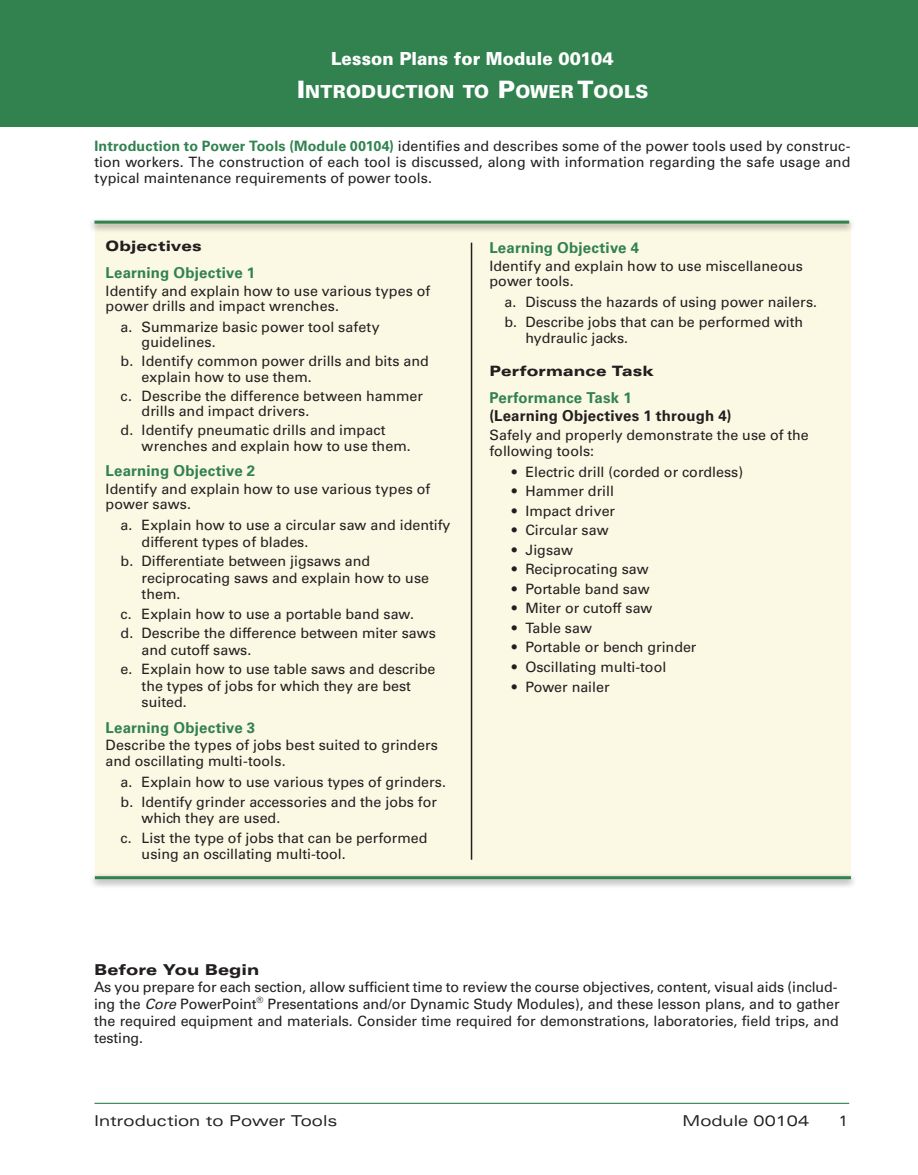
<style>
.page{position:relative;width:918px;height:1175px;background:#fff}
.page>*{position:absolute;margin:0;border:0;box-sizing:border-box;transform-origin:0 0}
.CF_LP_SUPTTL{font:900 18px "Univers LT Std";color:#fff;scale:.94 1}
.CF_LP_TTL{font:900 18px "Univers LT Std";letter-spacing:.015em;color:#fff}
.CF_LP_OBJ_NUM{font:700 15px "Univers LT Std";letter-spacing:.01em;color:#31824f}
.CF_LP_PT_NUM{font:700 15px/18px "Univers LT Std";letter-spacing:.01em;color:#231f20}
.t1{font:expanded 15px "Univers LT Std";color:#231f20}
.CF_LP_FIRST{font:900 expanded 15px "Univers LT Std";color:#231f20}
.t2{font:15px "Univers LT Std";color:#231f20}
.CF_LP_OBJ_BL{font:14.25px/16.5px "Univers LT Std";color:#231f20}
.CF_LP_FIRST-2{font:14.25px/17px "Univers LT Std";letter-spacing:-.005em;color:#231f20;text-align:justify}
.Learning_Objective_Q{font:14.25px/15.8px "Univers LT Std";letter-spacing:.005em;color:#231f20}
.CF_LP_PT_SUPTTL{font:900 expanded 14.25px "Univers LT Std";letter-spacing:.005em;color:#231f20}
.CF_LP_OBJ_SUPTTL{font:900 expanded 14.25px "Univers LT Std";letter-spacing:.01em;color:#231f20}
.s1{font-size:24px}
.s2{font-weight:700;color:#31824f}
.s3{color:#31824f}
.s4{font-style:italic}
</style>
<div class="page">
<hr style="left:94px;top:1102px;width:755px;height:1px;background:#31824f">
<div style="left:0;top:0;width:918px;height:126px;background:#31824f"></div>
<div style="left:95px;top:222px;width:755px;height:655px;background:#fbf8e3"></div>
<div style="left:89px;top:872px;width:768px;height:16px;background:#231f20;opacity:.6"></div>
<hr style="left:95px;top:876px;width:756px;height:3px;background:#31824f">
<div style="left:88px;top:217px;width:767px;height:16px;background:#231f20;opacity:.6"></div>
<hr style="left:94px;top:221px;width:755px;height:3px;background:#31824f">
<hr style="left:471px;top:242px;width:1px;height:617px;background:#231f20">
<p class="CF_LP_SUPTTL" style="left:331px;top:47px;width:302px">Lesson Plans for Module 00104</p>
<p class="CF_LP_TTL" style="left:297px;top:80px;width:353px"><span class="s1">I</span>NTRODUCTION TO <span class="s1">P</span>OWER <span class="s1">T</span>OOLS</p>
<p class="CF_LP_FIRST-2" style="left:94px;top:138px;width:758px;line-height:15.8px"><span class="s2">Introduction to Power Tools (Module 00104)</span> identifies and describes some of the power tools used by construc&shy;tion workers. The construction of each tool is discussed, along with information regarding the safe usage and typical maintenance requirements of power tools.</p>
<p class="CF_LP_OBJ_SUPTTL" style="left:106px;top:238px;width:97px">Objectives</p>
<p class="CF_LP_OBJ_NUM" style="left:106px;top:264px;width:151px">Learning Objective 1</p>
<p class="Learning_Objective_Q" style="left:106px;top:283px;width:326px">Identify and explain how to use various types of power drills and impact wrenches.</p>
<p class="CF_LP_OBJ_BL" style="left:142px;top:319px;width:240px;line-height:15.8px;text-indent:-21px">a. Summarize basic power tool safety guidelines.</p>
<p class="CF_LP_OBJ_BL" style="left:142px;top:353px;width:289px;line-height:15.8px;text-indent:-21px">b. Identify common power drills and bits and explain how to use them.</p>
<p class="CF_LP_OBJ_BL" style="left:142px;top:388px;width:283px;line-height:15.8px;text-indent:-21px">c. Describe the difference between hammer drills and impact drivers.</p>
<p class="CF_LP_OBJ_BL" style="left:142px;top:422px;width:271px;line-height:15.8px;text-indent:-21px">d. Identify pneumatic drills and impact wrenches and explain how to use them.</p>
<p class="CF_LP_OBJ_NUM" style="left:106px;top:462px;width:151px">Learning Objective 2</p>
<p class="Learning_Objective_Q" style="left:106px;top:481px;width:326px">Identify and explain how to use various types of power saws.</p>
<p class="CF_LP_OBJ_BL" style="left:142px;top:517px;width:310px;text-indent:-21px">a. Explain how to use a circular saw and identify different types of blades.</p>
<p class="CF_LP_OBJ_BL" style="left:142px;top:553px;width:289px;text-indent:-21px">b. Differentiate between jigsaws and reciprocating saws and explain how to use them.</p>
<p class="CF_LP_OBJ_BL" style="left:121px;top:605px;width:295px">c. Explain how to use a portable band saw.</p>
<p class="CF_LP_OBJ_BL" style="left:142px;top:625px;width:296px;text-indent:-21px">d. Describe the difference between miter saws and cutoff saws.</p>
<p class="CF_LP_OBJ_BL" style="left:142px;top:661px;width:295px;text-indent:-21px">e. Explain how to use table saws and describe the types of jobs for which they are best suited.</p>
<p class="CF_LP_OBJ_NUM" style="left:106px;top:719px;width:151px">Learning Objective 3</p>
<p class="Learning_Objective_Q" style="left:106px;top:737px;width:334px">Describe the types of jobs best suited to grinders and oscillating multi-tools.</p>
<p class="CF_LP_OBJ_BL" style="left:121px;top:773px;width:327px">a. Explain how to use various types of grinders.</p>
<p class="CF_LP_OBJ_BL" style="left:142px;top:793px;width:297px;text-indent:-21px">b. Identify grinder accessories and the jobs for which they are used.</p>
<p class="CF_LP_OBJ_BL" style="left:142px;top:829px;width:287px;text-indent:-21px">c. List the type of jobs that can be performed using an oscillating multi-tool.</p>
<p class="CF_LP_OBJ_NUM" style="left:489px;top:239px;width:151px">Learning Objective 4</p>
<p class="Learning_Objective_Q" style="left:489px;top:258px;width:315px">Identify and explain how to use miscellaneous power tools.</p>
<p class="CF_LP_OBJ_BL" style="left:504px;top:294px;width:314px">a. Discuss the hazards of using power nailers.</p>
<p class="CF_LP_OBJ_BL" style="left:525px;top:313px;width:279px;text-indent:-21px">b. Describe jobs that can be performed with hydraulic jacks.</p>
<p class="CF_LP_PT_SUPTTL" style="left:489px;top:363px;width:166px">Performance Task</p>
<p class="CF_LP_PT_NUM" style="left:489px;top:389px;width:244px"><span class="s3">Performance Task 1<br></span>(Learning Objectives 1 through 4)</p>
<p class="Learning_Objective_Q" style="left:489px;top:427px;width:321px">Safely and properly demonstrate the use of the following tools:</p>
<p class="CF_LP_OBJ_BL" style="left:512px;top:463px;width:233px">• Electric drill (corded or cordless)</p>
<p class="CF_LP_OBJ_BL" style="left:512px;top:483px;width:104px">• Hammer drill</p>
<p class="CF_LP_OBJ_BL" style="left:512px;top:502px;width:105px">• Impact driver</p>
<p class="CF_LP_OBJ_BL" style="left:512px;top:522px;width:98px">• Circular saw</p>
<p class="CF_LP_OBJ_BL" style="left:512px;top:541px;width:63px">• Jigsaw</p>
<p class="CF_LP_OBJ_BL" style="left:512px;top:561px;width:138px">• Reciprocating saw</p>
<p class="CF_LP_OBJ_BL" style="left:512px;top:580px;width:139px">• Portable band saw</p>
<p class="CF_LP_OBJ_BL" style="left:512px;top:600px;width:142px">• Miter or cutoff saw</p>
<p class="CF_LP_OBJ_BL" style="left:512px;top:619px;width:81px">• Table saw</p>
<p class="CF_LP_OBJ_BL" style="left:512px;top:639px;width:186px">• Portable or bench grinder</p>
<p class="CF_LP_OBJ_BL" style="left:512px;top:658px;width:156px">• Oscillating multi-tool</p>
<p class="CF_LP_OBJ_BL" style="left:512px;top:678px;width:99px">• Power nailer</p>
<p class="CF_LP_FIRST" style="left:94px;top:961px;width:167px">Before You Begin</p>
<p class="CF_LP_FIRST-2" style="left:94px;top:978px;width:747px;text-align:left">As you prepare for each section, allow sufficient time to review the course objectives, content, visual aids (includ&shy;ing the <span class="s4">Core</span> PowerPoint<sup>®</sup> Presentations and/or Dynamic Study Modules), and these lesson plans, and to gather the required equipment and materials. Consider time required for demonstrations, laboratories, field trips, and testing.</p>
<p class="t1" style="left:94px;top:1111px;width:244px">Introduction to Power Tools</p>
<p class="t1" style="left:683px;top:1111px;width:128px">Module 00104</p>
<p class="t2" style="left:839px;top:1111px;width:10px">1</p>
</div>
